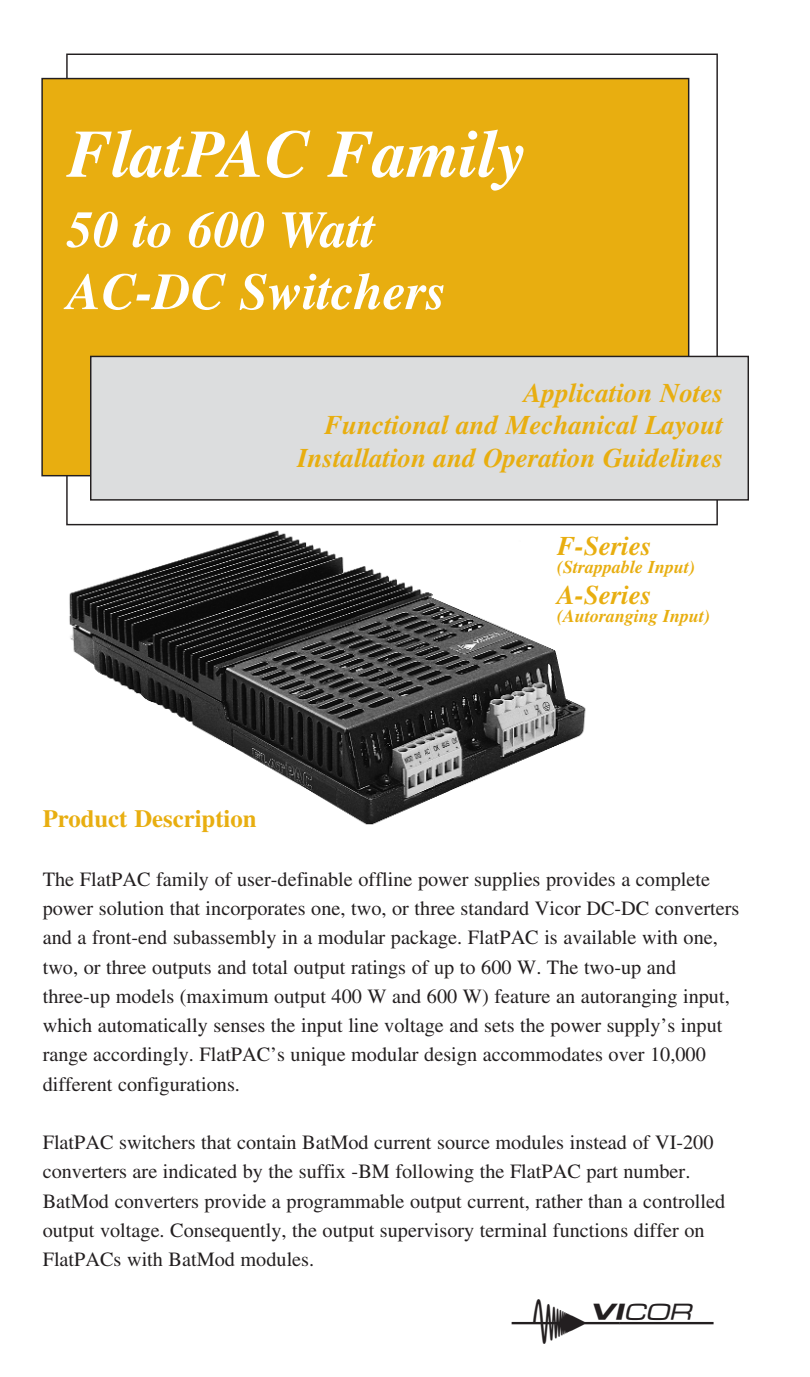
<style>
.page{position:relative;width:810px;height:1377px;background:#fff}
.page>*{position:absolute;margin:0;border:0;box-sizing:border-box;transform-origin:0 0}
.t1{font:italic 700 67.5px "Times";color:#fff}
.t2{font:italic 700 51.75px/62.1px "Times";color:#fff}
.t3{font:45px "Vicor Corporation Logos";color:#231f20}
.t4{font:italic 700 27px/32.4px "Times";color:#e8ae10;text-align:right}
.t5{font:700 24.75px "Times";color:#e8ae10}
.t6{font:20.25px/29.2px "Times";color:#231f20}
.t7{font:italic 700 18px "Times";color:#e8ae10}
</style>
<div class="page">
<img style="left:66px;top:525px;width:529px;height:300px">
<div style="left:42px;top:79px;width:647px;height:397px;background:#e8ae10"></div>
<div style="left:91px;top:356px;width:657px;height:144px;background:#dcddde"></div>
<div style="left:90px;top:356px;width:659px;height:145px;border:1px solid #231f20"></div>
<h1 class="t1" style="left:67px;top:130px;width:461px">FlatPAC Family</h1>
<h2 class="t2" style="left:67px;top:203px;width:381px">50 to 600 Watt<br>AC-DC Switchers</h2>
<h3 class="t4" style="left:297px;top:379px;width:427px">Application Notes<br>Functional and Mechanical Layout<br>Installation and Operation Guidelines</h3>
<h3 class="t4" style="left:557px;top:532px;width:96px">F-Series</h3>
<p class="t7" style="left:557px;top:560px;width:139px">(Strappable Input)</p>
<h3 class="t4" style="left:557px;top:581px;width:96px">A-Series</h3>
<p class="t7" style="left:557px;top:609px;width:154px">(Autoranging Input)</p>
<p class="t5" style="left:43px;top:810px;width:215px">Product Description</p>
<p class="t6" style="left:43px;top:866px;width:698px">The FlatPAC family of user-definable offline power supplies provides a complete power solution that incorporates one, two, or three standard Vicor DC-DC converters and a front-end subassembly in a modular package. FlatPAC is available with one, two, or three outputs and total output ratings of up to 600 W. The two-up and three-up models (maximum output 400 W and 600 W) feature an autoranging input, which automatically senses the input line voltage and sets the power supply’s input range accordingly. FlatPAC’s unique modular design accommodates over 10,000 different configurations.</p>
<p class="t6" style="left:43px;top:1130px;width:684px">FlatPAC switchers that contain BatMod current source modules instead of VI-200 converters are indicated by the suffix -BM following the FlatPAC part number.<br>BatMod converters provide a programmable output current, rather than a controlled output voltage. Consequently, the output supervisory terminal functions differ on FlatPACs with BatMod modules.</p>
<h3 class="t3" style="left:512px;top:1302px;width:203px">12</h3>
</div>
